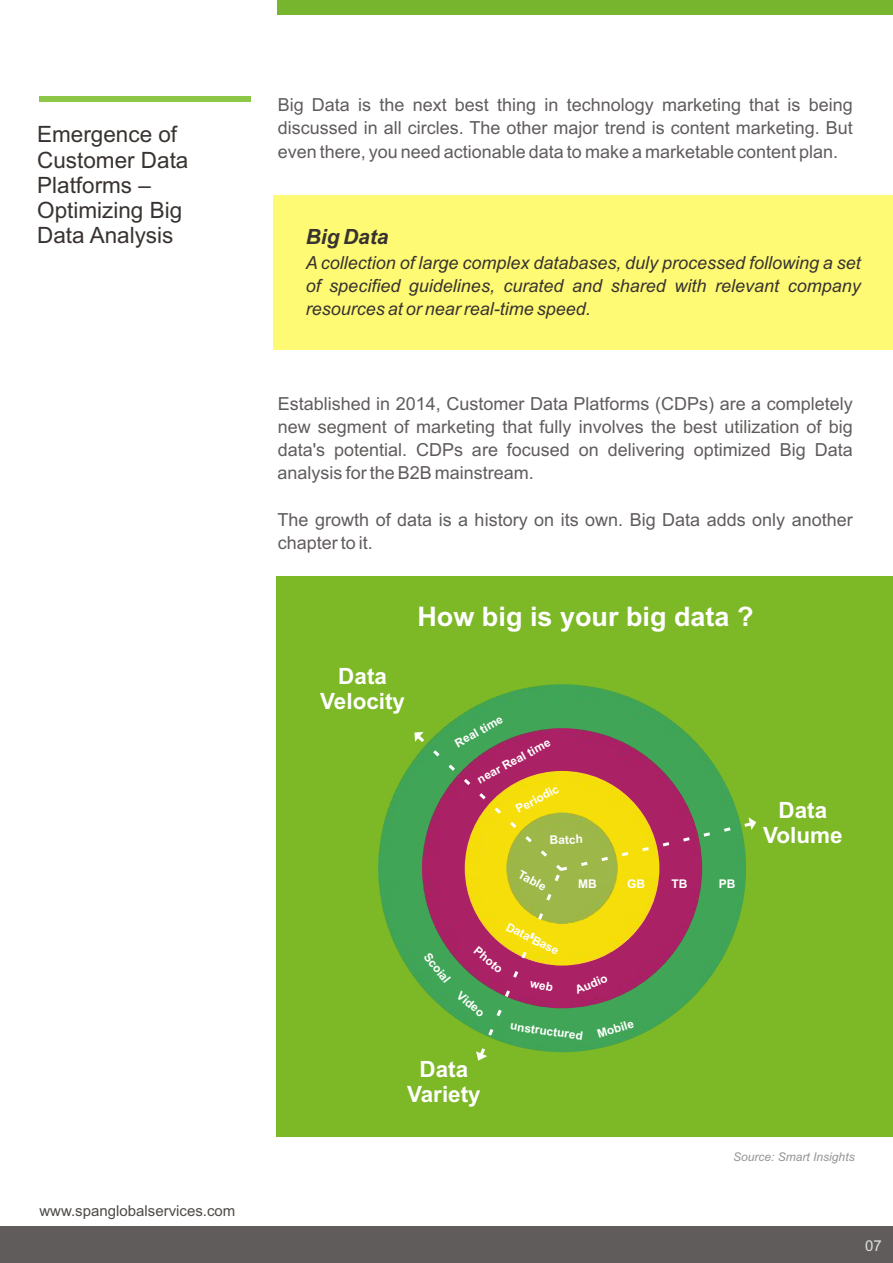
<style>
.page{position:relative;width:893px;height:1263px;background:#fff}
.page>*{position:absolute;margin:0;border:0;box-sizing:border-box;transform-origin:0 0}
.t1{font:700 27px "Arial";color:#fff}
.t2{font:22.5px/25.2px "Arial";color:#383330}
.t3{font:700 22.5px/25px "Arial";color:#fff;text-align:center}
.t4{font:italic 700 21px "Arial";color:#383330}
.t5{font:18px/23.1px "Arial";color:#615c5c;text-align:justify}
.t6{font:italic 18px/23.1px "Arial";color:#383330;text-align:justify}
.t7{font:15px "Arial";color:#4d4a47}
.t8{font:15px "Arial";color:#dedede}
.t9{font:italic 12px "Arial";color:#969494}
.t10{font:700 12px "Arial";color:#fff}
.t11{font:700 11.85px "Arial";color:#fff}
</style>
<div class="page">
<div style="left:274px;top:195px;width:619px;height:154px;background:#fffa73"></div>
<div style="left:0;top:1226px;width:893px;height:37px;background:#615c5c"></div>
<div style="left:277px;top:0;width:616px;height:14px;background:#78b52e"></div>
<div style="left:39px;top:96px;width:212px;height:5px;background:#8cc747"></div>
<div style="left:277px;top:577px;width:616px;height:560px;background:#7db826"></div>
<div style="left:378px;top:684px;width:368px;height:368px;background:#40a557;border-radius:184px"></div>
<svg style="left:406px;top:725px;width:351px;height:336px"></svg>
<p class="t2" style="left:37px;top:122px;width:153px">Emergence of<br>Customer Data<br>Platforms –<br>Optimizing Big<br>Data Analysis</p>
<p class="t7" style="left:39px;top:1202px;width:197px">www.spanglobalservices.com</p>
<p class="t5" style="left:278px;top:94px;width:577px">Big Data is the next best thing in technology marketing that is being discussed in all circles. The other major trend is content marketing. But even there, you need actionable data to make a marketable content plan.</p>
<p class="t4" style="left:306px;top:225px;width:84px">Big Data</p>
<p class="t6" style="left:306px;top:251px;width:557px">A collection of large complex databases, duly processed following a set of specified guidelines, curated and shared with relevant company resources at or near real-time speed.</p>
<p class="t5" style="left:278px;top:392px;width:577px">Established in 2014, Customer Data Platforms (CDPs) are a completely new segment of marketing that fully involves the best utilization of big data's potential. CDPs are focused on delivering optimized Big Data analysis for the B2B mainstream.</p>
<p class="t5" style="left:278px;top:508px;width:577px">The growth of data is a history on its own. Big Data adds only another chapter to it.</p>
<h1 class="t1" style="left:417px;top:601px;width:338px">How big is your big data ?</h1>
<p class="t3" style="left:320px;top:664px;width:86px">Data<br>Velocity</p>
<p class="t11" style="left:452px;top:738px;width:54px;rotate:-29deg">Re l time</p>
<p class="t11" style="left:475px;top:774px;width:83px;rotate:-28deg">ne r Real i e</p>
<p class="t11" style="left:513px;top:804px;width:48px;rotate:-28deg">Periodic</p>
<p class="t11" style="left:550px;top:833px;width:35px;rotate:-2deg">Batch</p>
<p class="t11" style="left:522px;top:867px;width:32px;rotate:29deg">Table</p>
<p class="t11" style="left:510px;top:919px;width:59px;rotate:27deg">Da a ase</p>
<p class="t11" style="left:480px;top:944px;width:35px;rotate:39deg">Ph to</p>
<p class="t11" style="left:463px;top:988px;width:34px;rotate:40deg">V deo</p>
<p class="t11" style="left:432px;top:950px;width:36px;rotate:52deg">Sc ial</p>
<p class="t10" style="left:578px;top:876px;width:20px">MB</p>
<p class="t10" style="left:627px;top:877px;width:19px">GB</p>
<p class="t10" style="left:671px;top:876px;width:17px">TB</p>
<p class="t10" style="left:719px;top:876px;width:18px">PB</p>
<p class="t11" style="left:511px;top:1019px;width:75px;rotate:8deg">u st ct red</p>
<p class="t11" style="left:518px;top:1020px;width:49px;rotate:8deg">nruu</p>
<p class="t11" style="left:595px;top:1028px;width:39px;rotate:-17deg">Mo ile</p>
<p class="t3" style="left:407px;top:1056px;width:75px">Data<br>Variety</p>
<p class="t3" style="left:763px;top:797px;width:81px">Data<br>Volume</p>
<p class="t9" style="left:733px;top:1150px;width:123px">Source: Smart Insights</p>
<p class="t8" style="left:865px;top:1237px;width:18px">07</p>
</div>
